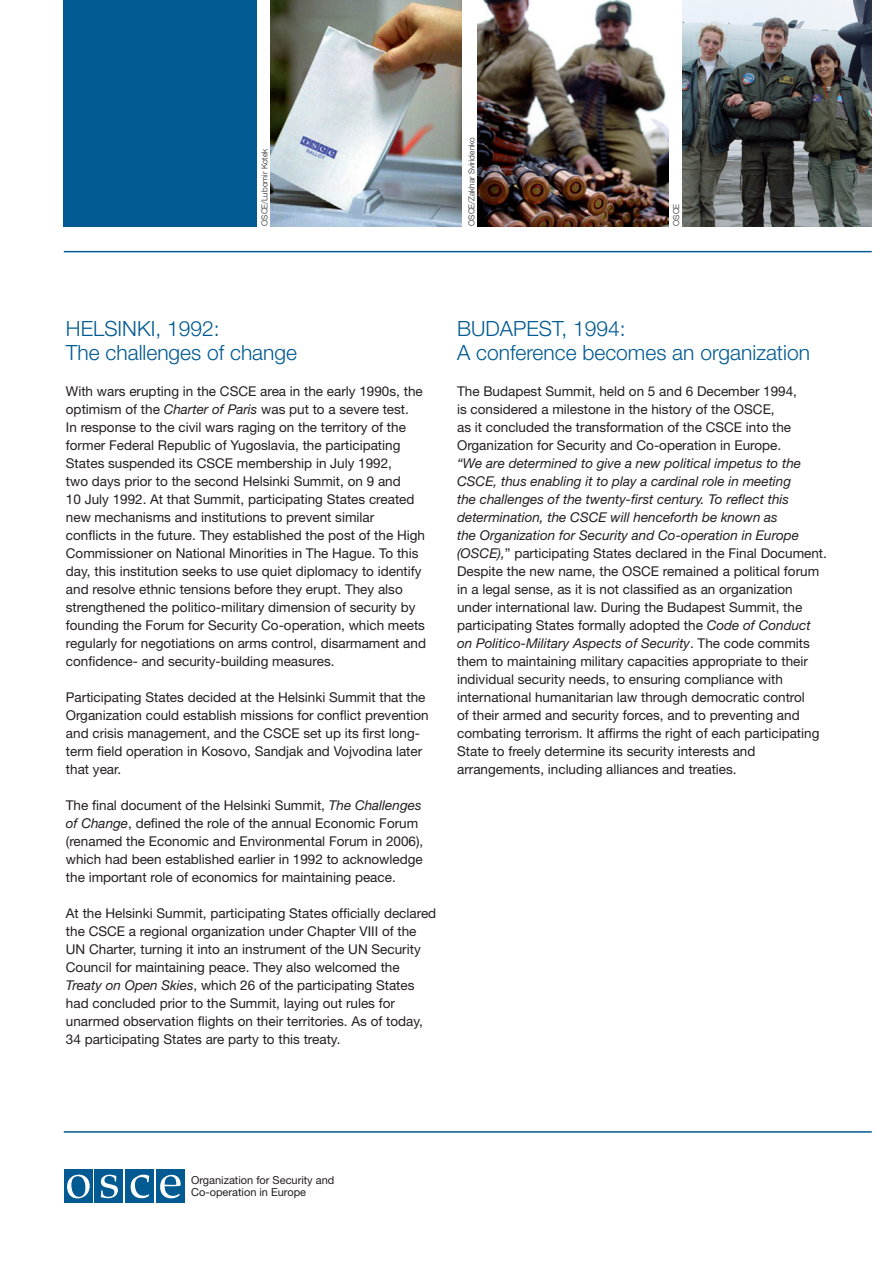
<style>
.page{position:relative;width:893px;height:1263px;background:#fff}
.page>*{position:absolute;margin:0;border:0;box-sizing:border-box;transform-origin:0 0}
.Subtitle{font:300 21px/24px "Helvetica Neue LT Std";color:#015a92}
.Brødtekst{font:13.5px/18px "Helvetica Neue LT Std";color:#231f20}
.Brødtekst-2{font:10.95px/12.1px "Helvetica Neue LT Std";color:#231f20}
.t1{font:300 8.25px "Helvetica Neue LT Std";color:#231f20}
.s1{font-style:italic}
</style>
<div class="page">
<img style="left:477px;top:0;width:192px;height:226px">
<img style="left:271px;top:0;width:191px;height:226px">
<div style="left:64px;top:0;width:199px;height:226px;background:#015a92"></div>
<div style="left:257px;top:0;width:13px;height:255px;background:#fff"></div>
<img style="left:682px;top:0;width:190px;height:226px">
<hr style="left:64px;top:251px;width:808px;height:1px;background:#015a92">
<hr style="left:64px;top:1131px;width:808px;height:2px;background:#015a92">
<div style="left:156px;top:1169px;width:29px;height:34px;background:#015a92"></div>
<div style="left:125px;top:1169px;width:29px;height:34px;background:#015a92"></div>
<div style="left:94px;top:1169px;width:29px;height:34px;background:#015a92"></div>
<div style="left:64px;top:1169px;width:29px;height:34px;background:#015a92"></div>
<svg style="left:160px;top:1175px;width:21px;height:23px"></svg>
<svg style="left:131px;top:1175px;width:18px;height:23px"></svg>
<svg style="left:101px;top:1175px;width:17px;height:23px"></svg>
<svg style="left:67px;top:1175px;width:23px;height:23px"></svg>
<p class="t1" style="left:259px;top:226px;width:79px;rotate:-90deg">OSCE/Lubomir Kotek</p>
<p class="t1" style="left:466px;top:226px;width:90px;rotate:-90deg">OSCE/Zakhar Sviridenko</p>
<p class="t1" style="left:671px;top:226px;width:24px;rotate:-90deg">OSCE</p>
<p class="Subtitle" style="left:66px;top:316px;width:233px">HELSINKI, 1992:<br>The challenges of change</p>
<p class="Brødtekst" style="left:66px;top:382px;width:362px">With wars erupting in the CSCE area in the early 1990s, the optimism of the <span class="s1">Charter of Paris</span> was put to a severe test.<br>In response to the civil wars raging on the territory of the former Federal Republic of Yugoslavia, the participating States suspended its CSCE membership in July 1992,<br>two days prior to the second Helsinki Summit, on 9 and<br>10 July 1992. At that Summit, participating States created new mechanisms and institutions to prevent similar conflicts in the future. They established the post of the High Commissioner on National Minorities in The Hague. To this day, this institution seeks to use quiet diplomacy to identify and resolve ethnic tensions before they erupt. They also strengthened the politico-military dimension of security by founding the Forum for Security Co-operation, which meets regularly for negotiations on arms control, disarmament and confidence- and security-building measures.</p>
<p class="Brødtekst" style="left:66px;top:688px;width:364px">Participating States decided at the Helsinki Summit that the Organization could establish missions for conflict prevention and crisis management, and the CSCE set up its first long&shy;term field operation in Kosovo, Sandjak and Vojvodina later that year.</p>
<p class="Brødtekst" style="left:66px;top:796px;width:359px">The final document of the Helsinki Summit, <span class="s1">The Challenges of Change</span>, defined the role of the annual Economic Forum (renamed the Economic and Environmental Forum in 2006), which had been established earlier in 1992 to acknowledge the important role of economics for maintaining peace.</p>
<p class="Brødtekst" style="left:66px;top:904px;width:372px">At the Helsinki Summit, participating States officially declared the CSCE a regional organization under Chapter VIII of the UN Charter, turning it into an instrument of the UN Security Council for maintaining peace. They also welcomed the <span class="s1">Treaty on Open Skies</span>, which 26 of the participating States had concluded prior to the Summit, laying out rules for unarmed observation flights on their territories. As of today, 34 participating States are party to this treaty.</p>
<p class="Subtitle" style="left:457px;top:316px;width:354px">BUDAPEST, 1994:<br>A conference becomes an organization</p>
<p class="Brødtekst" style="left:457px;top:382px;width:371px">The Budapest Summit, held on 5 and 6 December 1994,<br>is considered a milestone in the history of the OSCE,<br>as it concluded the transformation of the CSCE into the Organization for Security and Co-operation in Europe.<br><span class="s1">“We are determined to give a new political impetus to the CSCE, thus enabling it to play a cardinal role in meeting<br>the challenges of the twenty-first century. To reflect this determination, the CSCE will henceforth be known as<br>the Organization for Security and Co-operation in Europe (OSCE),</span>” participating States declared in the Final Document.<br>Despite the new name, the OSCE remained a political forum in a legal sense, as it is not classified as an organization under international law. During the Budapest Summit, the participating States formally adopted the <span class="s1">Code of Conduct on Politico-Military Aspects of Security</span>. The code commits them to maintaining military capacities appropriate to their individual security needs, to ensuring compliance with international humanitarian law through democratic control<br>of their armed and security forces, and to preventing and combating terrorism. It affirms the right of each participating State to freely determine its security interests and arrangements, including alliances and treaties.</p>
<p class="Brødtekst-2" style="left:191px;top:1174px;width:145px">Organization for Security and<br>Co-operation in Europe</p>
</div>
